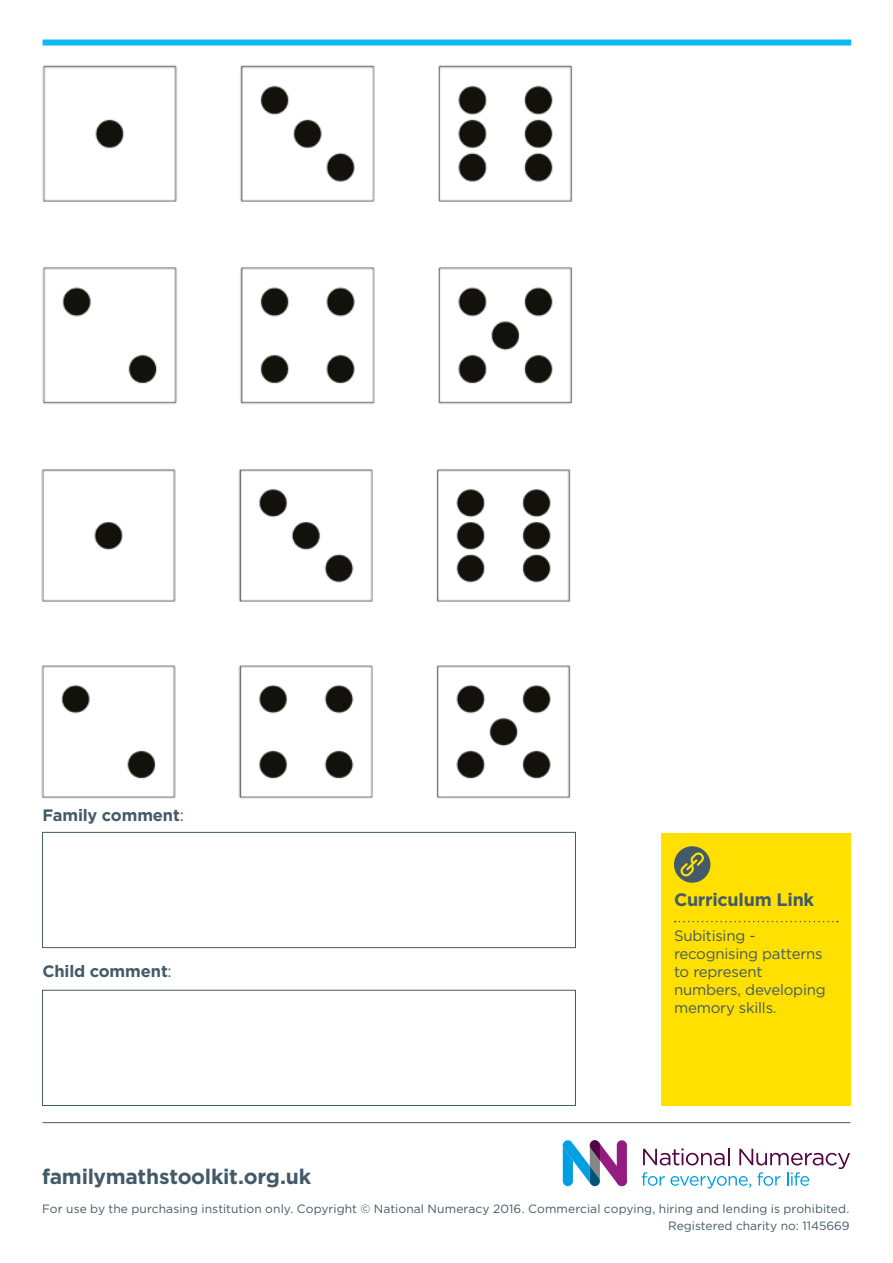
<style>
.page{position:relative;width:893px;height:1263px;background:#fff}
.page>*{position:absolute;margin:0;border:0;box-sizing:border-box;transform-origin:0 0}
.t1{font:700 21px "Gotham";letter-spacing:-.015em;color:#435a68}
.C_Link_header{font:700 18px "Gotham";letter-spacing:-.015em;color:#435a68}
.Body_small{font:700 16.5px "Gotham";letter-spacing:-.01em;color:#435a68}
.Curriculum_link{font:15px/18px "Gotham";letter-spacing:-.015em;color:#435a68}
.t2{font:12px/17px "Gotham";letter-spacing:.005em;color:#435a68;text-align:right}
.s1{font-weight:400}
</style>
<div class="page">
<svg style="left:642px;top:1148px;width:208px;height:40px"></svg>
<svg style="left:563px;top:1140px;width:64px;height:47px"></svg>
<div style="left:617px;top:1140px;width:10px;height:46px;background:#951b81;border-radius:5px"></div>
<div style="left:43px;top:40px;width:808px;height:6px;background:#0bbbef"></div>
<hr style="left:43px;top:1122px;width:807px;height:1px;background:#435a68">
<div style="left:42px;top:832px;width:534px;height:116px;background:#fff;border:1px solid #435a68"></div>
<div style="left:42px;top:990px;width:534px;height:116px;background:#fff;border:1px solid #435a68"></div>
<img style="left:42px;top:65px;width:531px;height:339px">
<img style="left:41px;top:469px;width:530px;height:330px">
<div style="left:661px;top:833px;width:189px;height:273px;background:#ffe000"></div>
<svg style="left:675px;top:921px;width:163px;height:1px"></svg>
<div style="left:674px;top:846px;width:36px;height:37px;background:#435a68;border-radius:50%"></div>
<svg style="left:680px;top:852px;width:24px;height:24px"></svg>
<p class="Body_small" style="left:43px;top:804px;width:143px">Family comment<span class="s1">:</span></p>
<p class="Body_small" style="left:43px;top:960px;width:131px">Child comment<span class="s1">:</span></p>
<p class="C_Link_header" style="left:674px;top:888px;width:142px">Curriculum Link</p>
<p class="Curriculum_link" style="left:674px;top:927px;width:153px">Subitising - recognising patterns to represent numbers, developing memory skills.</p>
<h1 class="t1" style="left:42px;top:1163px;width:271px">familymathstoolkit.org.uk</h1>
<p class="t2" style="left:42px;top:1200px;width:809px">For use by the purchasing institution only. Copyright © National Numeracy 2016. Commercial copying, hiring and lending is prohibited.<br>Registered charity no: 1145669</p>
</div>
